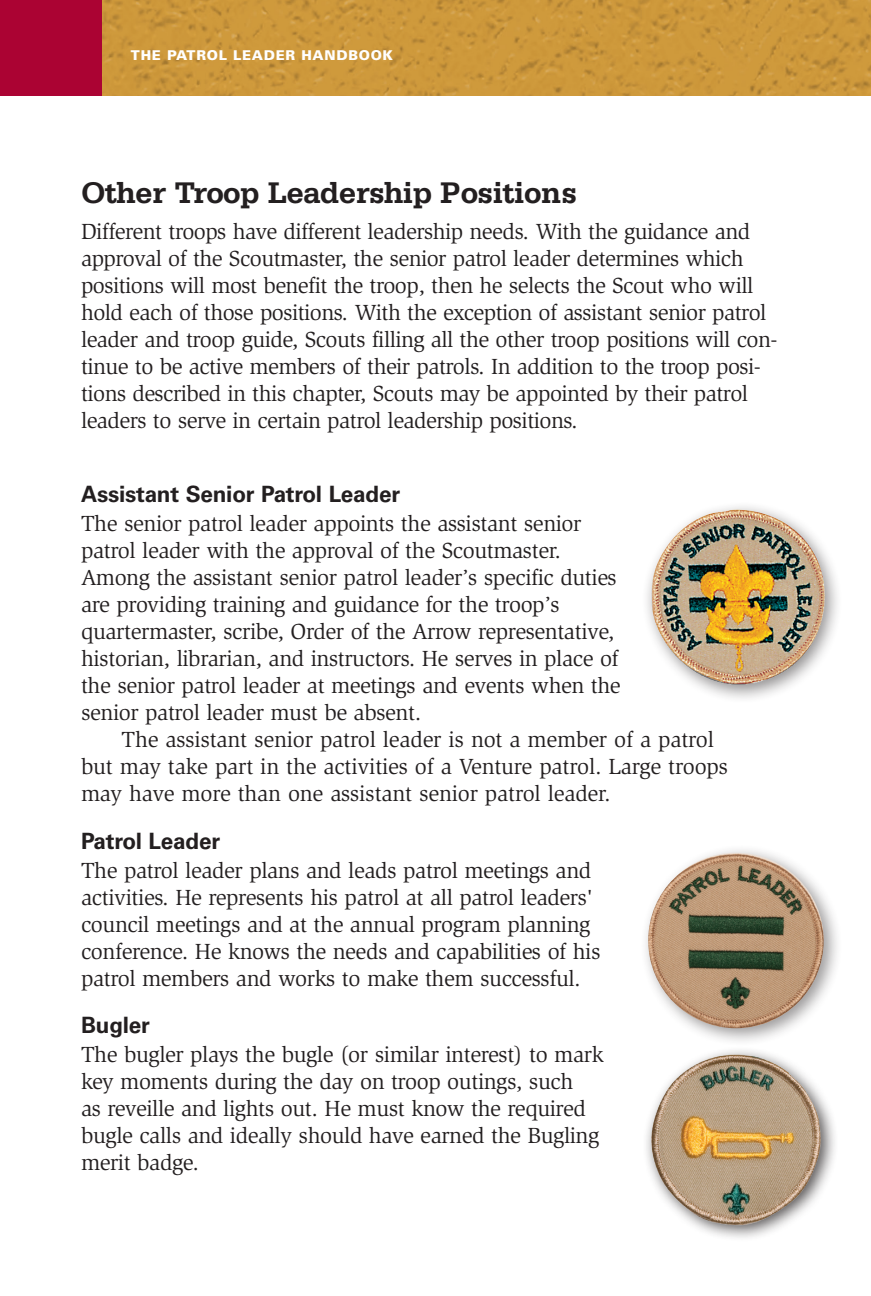
<style>
.page{position:relative;width:871px;height:1296px;background:#fff}
.page>*{position:absolute;margin:0;border:0;box-sizing:border-box;transform-origin:0 0}
._2{font:700 31.5px "Serifa Std";letter-spacing:-.02em;color:#231f20}
.Paragraph_no_indent{font:22.5px/27px "Slimbach Std";letter-spacing:-.02em;color:#231f20}
.Paragraph_indent{font:22.5px/27px "Slimbach Std";letter-spacing:-.01em;color:#231f20}
._3{font:700 22.5px "Univers LT Std";letter-spacing:-.01em;color:#231f20}
.Chapter_Folios{font:900 13.5px "Univers";letter-spacing:.05em;color:#fff}
</style>
<div class="page">
<img style="left:101px;top:0;width:770px;height:96px">
<div style="left:0;top:0;width:101px;height:96px;background:#ab0333"></div>
<img style="left:647px;top:506px;width:191px;height:192px">
<div style="left:640px;top:845px;width:202px;height:202px;background:#231f20;opacity:.45"></div>
<img style="left:648px;top:853px;width:176px;height:175px;border-radius:88px">
<div style="left:642px;top:1046px;width:196px;height:197px;background:#231f20;opacity:.75"></div>
<img style="left:642px;top:1049px;width:196px;height:182px">
<p class="Chapter_Folios" style="left:131px;top:47px;width:264px">THE PATROL LEADER HANDBOOK</p>
<p class="_2" style="left:81px;top:174px;width:497px">Other Troop Leadership Positions</p>
<p class="Paragraph_no_indent" style="left:81px;top:218px;width:698px">Different troops have different leadership needs. With the guidance and approval of the Scoutmaster, the senior patrol leader determines which positions will most benefit the troop, then he selects the Scout who will hold each of those positions. With the exception of assistant senior patrol leader and troop guide, Scouts filling all the other troop positions will con&shy;tinue to be active members of their patrols. In addition to the troop posi&shy;tions described in this chapter, Scouts may be appointed by their patrol leaders to serve in certain patrol leadership positions.</p>
<p class="_3" style="left:81px;top:481px;width:321px">Assistant Senior Patrol Leader</p>
<p class="Paragraph_no_indent" style="left:81px;top:510px;width:541px">The senior patrol leader appoints the assistant senior patrol leader with the approval of the Scoutmaster.<br>Among the assistant senior patrol leader’s specific duties are providing training and guidance for the troop’s quartermaster, scribe, Order of the Arrow representative, historian, librarian, and instructors. He serves in place of the senior patrol leader at meetings and events when the senior patrol leader must be absent.</p>
<p class="Paragraph_indent" style="left:81px;top:726px;width:648px;text-indent:40px">The assistant senior patrol leader is not a member of a patrol but may take part in the activities of a Venture patrol. Large troops may have more than one assistant senior patrol leader.</p>
<p class="_3" style="left:81px;top:827px;width:141px">Patrol Leader</p>
<p class="Paragraph_no_indent" style="left:81px;top:857px;width:521px">The patrol leader plans and leads patrol meetings and activities. He represents his patrol at all patrol leaders' council meetings and at the annual program planning conference. He knows the needs and capabilities of his patrol members and works to make them successful.</p>
<p class="_3" style="left:81px;top:1012px;width:70px">Bugler</p>
<p class="Paragraph_no_indent" style="left:81px;top:1041px;width:524px">The bugler plays the bugle (or similar interest) to mark key moments during the day on troop outings, such<br>as reveille and lights out. He must know the required bugle calls and ideally should have earned the Bugling merit badge.</p>
</div>
